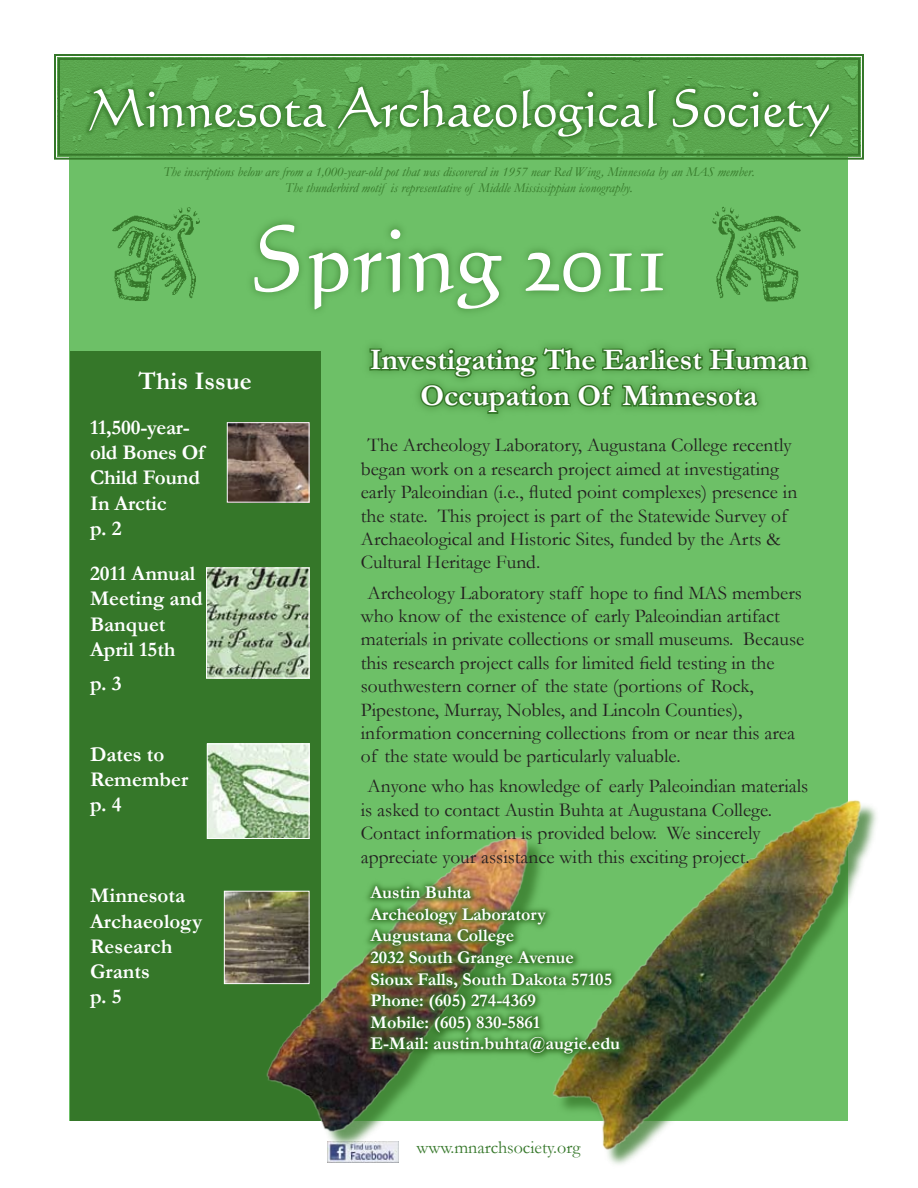
<style>
.page{position:relative;width:918px;height:1188px;background:#fff}
.page>*{position:absolute;margin:0;border:0;box-sizing:border-box;transform-origin:0 0}
.t1{font:90px "Calligraphic 421 BT Roman B";color:#fff}
.t2{font:51px "Calligraphic 421 BT Roman B";color:#fff}
.t3{font:700 30px/36px "Garamond";color:#fff;text-align:center}
.t4{font:700 25.5px "Garamond";color:#fff}
.t5{font:700 21px/25.2px "Garamond";color:#fff}
.t6{font:19.5px/23.4px "Garamond";color:#231f20}
.t7{font:700 18px/21.6px "Garamond";color:#fff}
.t8{font:18px "Garamond";color:#357729}
.t9{font:italic 13.5px/16.2px "Garamond";color:#357729;text-align:center}
</style>
<div class="page">
<div style="left:70px;top:73px;width:778px;height:1048px;background:#6dc067"></div>
<svg style="left:54px;top:54px;width:810px;height:107px;background:#5ea753"></svg>
<div style="left:58px;top:58px;width:802px;height:98px;border:2px solid #357729"></div>
<div style="left:84px;top:81px;width:750px;height:61px;background:#357729;opacity:.6"></div>
<div style="left:245px;top:215px;width:426px;height:103px;background:#357729;opacity:.75"></div>
<img style="left:112px;top:207px;width:88px;height:94px">
<div style="left:70px;top:352px;width:250px;height:769px;background:#357729"></div>
<img style="left:229px;top:424px;width:78px;height:77px">
<div style="left:227px;top:422px;width:82px;height:81px;border:1px solid #fff"></div>
<img style="left:209px;top:746px;width:98px;height:19px">
<div style="left:207px;top:744px;width:102px;height:95px;border:1px solid #fff"></div>
<img style="left:327px;top:1151px;width:71px;height:12px">
<img style="left:208px;top:570px;width:99px;height:106px">
<div style="left:206px;top:568px;width:103px;height:110px;border:1px solid #fff"></div>
<svg style="left:368px;top:86px;width:443px;height:330px"></svg>
<div style="left:269px;top:838px;width:279px;height:313px;background:#357729;opacity:.75"></div>
<img style="left:206px;top:765px;width:331px;height:372px">
<img style="left:545px;top:800px;width:332px;height:365px">
<img style="left:362px;top:878px;width:266px;height:184px">
<h2 class="t2" style="left:88px;top:75px;width:743px">Minnesota Archaeological Society</h2>
<p class="t9" style="left:163px;top:163px;width:593px">The inscriptions below are from a 1,000-year-old pot that was discovered in 1957 near Red Wing, Minnesota by an MAS member.<br>The thunderbird motif is representative of Middle Mississippian iconography.</p>
<h1 class="t1" style="left:250px;top:200px;width:419px">Spring 2011</h1>
<h3 class="t4" style="left:138px;top:363px;width:115px">This Issue</h3>
<p class="t5" style="left:90px;top:415px;width:116px">11,500-year&shy;old Bones Of<br>Child Found<br>In Arctic<br>p. 2</p>
<p class="t5" style="left:90px;top:561px;width:114px">2011 Annual<br>Meeting and<br>Banquet<br>April 15th</p>
<p class="t5" style="left:90px;top:671px;width:33px">p. 3</p>
<p class="t5" style="left:90px;top:742px;width:100px">Dates to<br>Remember p. 4</p>
<p class="t5" style="left:90px;top:883px;width:114px">Minnesota<br>Archaeology<br>Research<br>Grants<br>p. 5</p>
<h3 class="t3" style="left:370px;top:342px;width:440px">Investigating The Earliest Human<br>Occupation Of Minnesota</h3>
<p class="t6" style="left:361px;top:433px;width:438px;text-indent:7px">The Archeology Laboratory, Augustana College recently began work on a research project aimed at investigating early Paleoindian (i.e., fluted point complexes) presence in the state. This project is part of the Statewide Survey of Archaeological and Historic Sites, funded by the Arts &amp; Cultural Heritage Fund.</p>
<p class="t6" style="left:361px;top:580px;width:445px;text-indent:7px">Archeology Laboratory staff hope to find MAS members who know of the existence of early Paleoindian artifact materials in private collections or small museums. Because this research project calls for limited field testing in the southwestern corner of the state (portions of Rock, Pipestone, Murray, Nobles, and Lincoln Counties), information concerning collections from or near this area of the state would be particularly valuable.</p>
<p class="t6" style="left:361px;top:774px;width:449px;text-indent:7px">Anyone who has knowledge of early Paleoindian materials is asked to contact Austin Buhta at Augustana College.<br>Contact information is provided below. We sincerely appreciate your assistance with this exciting project.</p>
<p class="t7" style="left:370px;top:882px;width:251px">Austin Buhta<br>Archeology Laboratory<br>Augustana College<br>2032 South Grange Avenue<br>Sioux Falls, South Dakota 57105<br>Phone: (605) 274-4369<br>Mobile: (605) 830-5861<br>E-Mail: austin.buhta@augie.edu</p>
<p class="t8" style="left:416px;top:1136px;width:166px">www.mnarchsociety.org</p>
</div>
